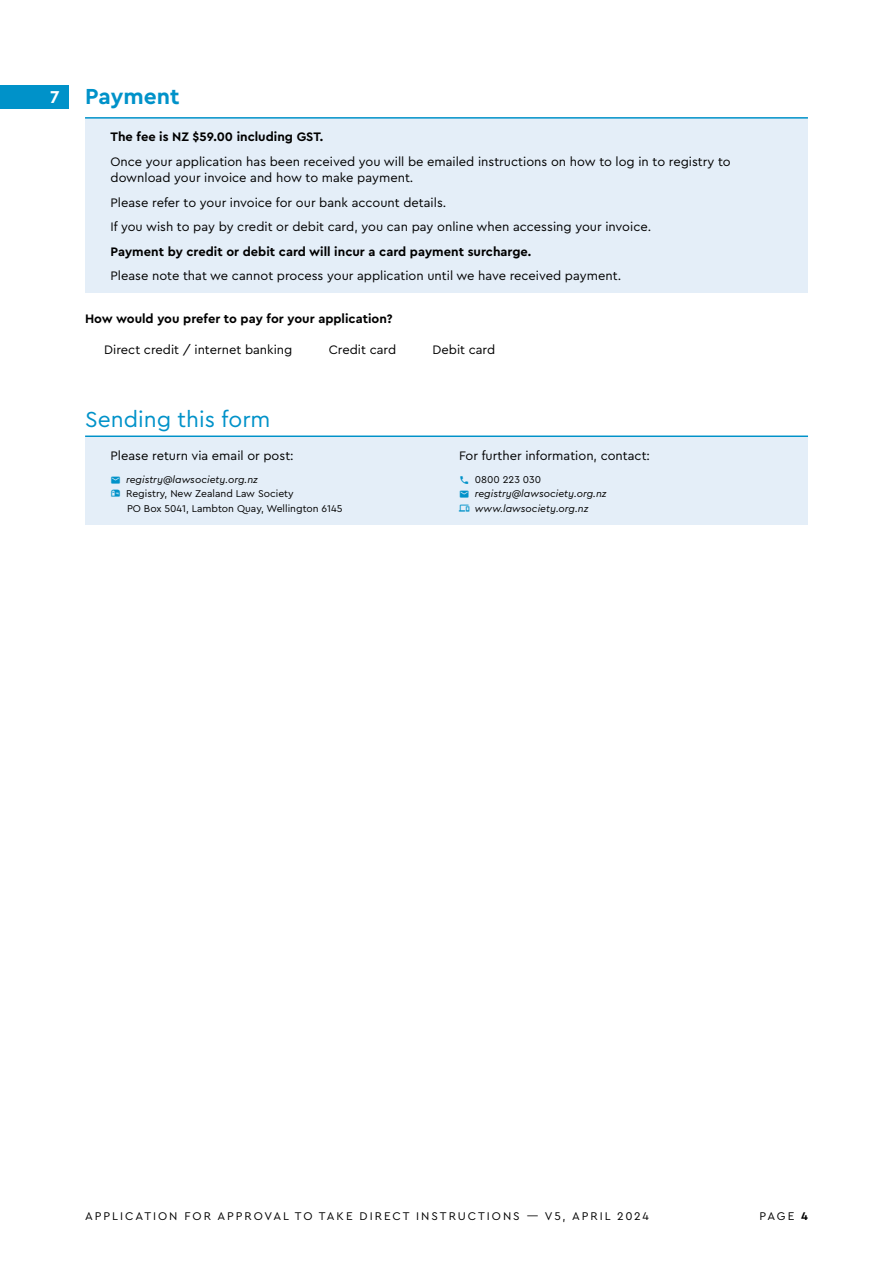
<style>
.page{position:relative;width:893px;height:1263px;background:#fff}
.page>*{position:absolute;margin:0;border:0;box-sizing:border-box;transform-origin:0 0}
.t1{font:22.8px "Cera PRO";color:#0092c9}
.t2{font:700 22.8px "Cera PRO";color:#0092c9}
.t3{font:12.9px/16.4px "Cera PRO";color:#000}
.t4{font:700 12.9px "Cera PRO";color:#000}
.t5{font:11.7px "Cera PRO";letter-spacing:.17em;color:#000}
.t6{font:10.35px/14.5px "Cera PRO";color:#000}
.t7{font:italic 10.35px/14.5px "Cera PRO";color:#000}
.s1{font-size:18px;color:#fff}
.s2{font-weight:700}
</style>
<div class="page">
<hr style="left:85px;top:435px;width:723px;height:2px;background:#0092c9">
<div style="left:85px;top:437px;width:723px;height:88px;background:#e4eef8"></div>
<div style="left:0;top:85px;width:68px;height:24px;background:#0092c9"></div>
<div style="left:85px;top:118px;width:723px;height:175px;background:#e4eef8"></div>
<hr style="left:85px;top:117px;width:723px;height:2px;background:#0092c9">
<h1 class="t2" style="left:50px;top:82px;width:131px"><span class="s1">7</span> Payment</h1>
<p class="t4" style="left:111px;top:128px;width:214px">The fee is NZ $59.00 including GST.</p>
<p class="t3" style="left:111px;top:153px;width:622px">Once your application has been received you will be emailed instructions on how to log in to registry to download your invoice and how to make payment.</p>
<p class="t3" style="left:111px;top:189px;width:542px;line-height:24.5px">Please refer to your invoice for our bank account details.<br>If you wish to pay by credit or debit card, you can pay online when accessing your invoice.</p>
<p class="t4" style="left:111px;top:243px;width:422px">Payment by credit or debit card will incur a card payment surcharge.</p>
<p class="t3" style="left:111px;top:267px;width:512px">Please note that we cannot process your application until we have received payment.</p>
<p class="t4" style="left:85px;top:310px;width:309px">How would you prefer to pay for your application?</p>
<p class="t3" style="left:104px;top:341px;width:190px">Direct credit / internet banking</p>
<p class="t3" style="left:329px;top:341px;width:69px">Credit card</p>
<p class="t3" style="left:432px;top:341px;width:64px">Debit card</p>
<h1 class="t1" style="left:85px;top:404px;width:187px">Sending this form</h1>
<p class="t3" style="left:111px;top:447px;width:185px">Please return via email or post:</p>
<p class="t7" style="left:126px;top:472px;width:133px">registry@lawsociety.org.nz</p>
<p class="t6" style="left:126px;top:486px;width:218px">Registry, New Zealand Law Society<br>PO Box 5041, Lambton Quay, Wellington 6145</p>
<p class="t3" style="left:459px;top:447px;width:192px">For further information, contact:</p>
<p class="t6" style="left:475px;top:472px;width:68px">0800 223 030</p>
<p class="t7" style="left:475px;top:486px;width:133px">registry@lawsociety.org.nz www.lawsociety.org.nz</p>
<p class="t5" style="left:85px;top:1209px;width:565px">APPLICATION FOR APPROVAL TO TAKE DIRECT INSTRUCTIONS — V5, APRIL 2024</p>
<p class="t5" style="left:760px;top:1209px;width:50px">PAGE <span class="s2">4</span></p>
</div>
